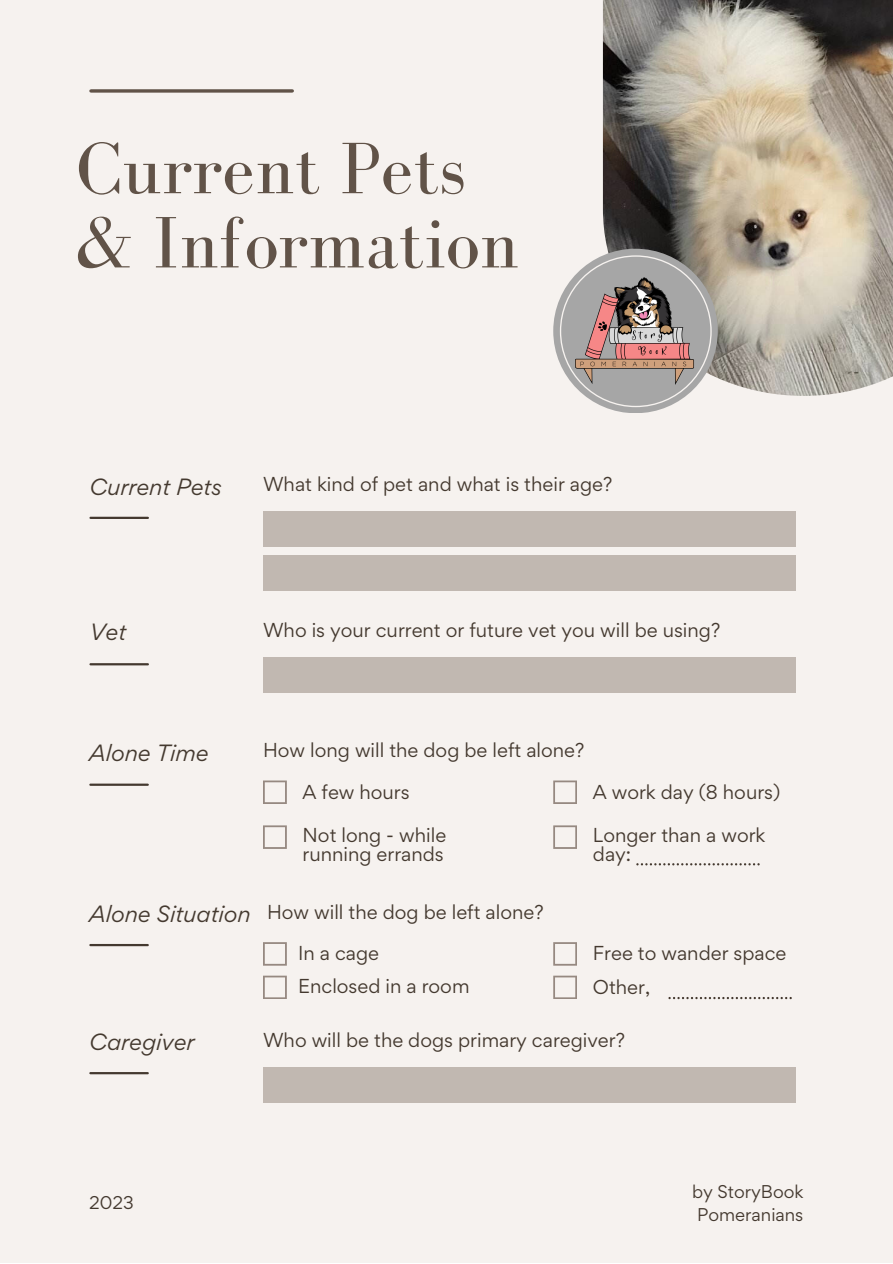
<style>
.page{position:relative;width:893px;height:1264px;background:#fff}
.page>*{position:absolute;margin:0;border:0;box-sizing:border-box;transform-origin:0 0}
.t1{font:75px/74.2px "Bodoni FLF";color:#615348}
.t2{font:italic 21px "Gordita";color:#44392f}
.t3{font:18px/19px "Gordita";color:#44392f}
.t4{font:16.5px/22.5px "Gordita";color:#44392f;text-align:center}
.s1{font-style:italic;font-size:21px}
</style>
<div class="page">
<div style="left:0;top:0;width:892px;height:1262px;background:#f6f2ef"></div>
<svg style="left:91px;top:89px;width:201px;height:4px"></svg>
<div style="left:263px;top:511px;width:532px;height:36px;background:#c1b8b1"></div>
<hr style="left:90px;top:516px;width:58px;height:3px;background:#44392f">
<div style="left:263px;top:555px;width:532px;height:36px;background:#c1b8b1"></div>
<div style="left:263px;top:657px;width:532px;height:36px;background:#c1b8b1"></div>
<hr style="left:90px;top:663px;width:58px;height:2px;background:#44392f">
<img style="left:603px;top:0;width:289px;height:396px">
<svg style="left:263px;top:780px;width:23px;height:24px"></svg>
<hr style="left:90px;top:783px;width:58px;height:2px;background:#44392f">
<svg style="left:263px;top:825px;width:23px;height:24px"></svg>
<svg style="left:553px;top:780px;width:24px;height:24px"></svg>
<svg style="left:553px;top:825px;width:24px;height:24px"></svg>
<svg style="left:263px;top:942px;width:23px;height:23px"></svg>
<hr style="left:90px;top:943px;width:58px;height:3px;background:#44392f">
<svg style="left:263px;top:975px;width:23px;height:24px"></svg>
<div style="left:263px;top:1066px;width:532px;height:36px;background:#c1b8b1"></div>
<hr style="left:90px;top:1072px;width:58px;height:2px;background:#44392f">
<svg style="left:553px;top:942px;width:24px;height:23px"></svg>
<svg style="left:553px;top:975px;width:24px;height:24px"></svg>
<svg style="left:668px;top:997px;width:123px;height:2px"></svg>
<div style="left:553px;top:249px;width:164px;height:164px;background:#a6a6a6;border-radius:50%"></div>
<svg style="left:560px;top:255px;width:151px;height:152px"></svg>
<img style="left:575px;top:277px;width:119px;height:107px">
<svg style="left:636px;top:863px;width:123px;height:2px"></svg>
<h1 class="t1" style="left:76px;top:131px;width:444px">Current Pets &amp; Information</h1>
<p class="t2" style="left:89px;top:472px;width:134px">Current Pets</p>
<p class="t3" style="left:263px;top:474px;width:351px">What kind of pet and what is their age?</p>
<p class="t2" style="left:89px;top:618px;width:38px">Vet</p>
<p class="t3" style="left:263px;top:620px;width:458px">Who is your current or future vet you will be using?</p>
<p class="t2" style="left:89px;top:738px;width:121px">Alone Time</p>
<p class="t3" style="left:263px;top:739px;width:323px">How long will the dog be left alone?</p>
<p class="t3" style="left:302px;top:782px;width:109px">A few hours</p>
<p class="t3" style="left:302px;top:825px;width:145px">Not long - while running errands</p>
<p class="t3" style="left:592px;top:782px;width:189px">A work day (8 hours)</p>
<p class="t3" style="left:593px;top:825px;width:174px">Longer than a work day:</p>
<p class="t3" style="left:89px;top:901px;width:456px"><span class="s1">Alone Situation</span> How will the dog be left alone?</p>
<p class="t3" style="left:298px;top:935px;width:173px;line-height:33.5px">In a cage<br>Enclosed in a room</p>
<p class="t3" style="left:592px;top:935px;width:195px;line-height:34.7px">Free to wander space<br>Other,</p>
<p class="t2" style="left:89px;top:1027px;width:107px">Caregiver</p>
<p class="t3" style="left:263px;top:1029px;width:363px">Who will be the dogs primary caregiver?</p>
<p class="t4" style="left:89px;top:1191px;width:46px">2023</p>
<p class="t4" style="left:692px;top:1180px;width:113px">by StoryBook<br>Pomeranians</p>
</div>
